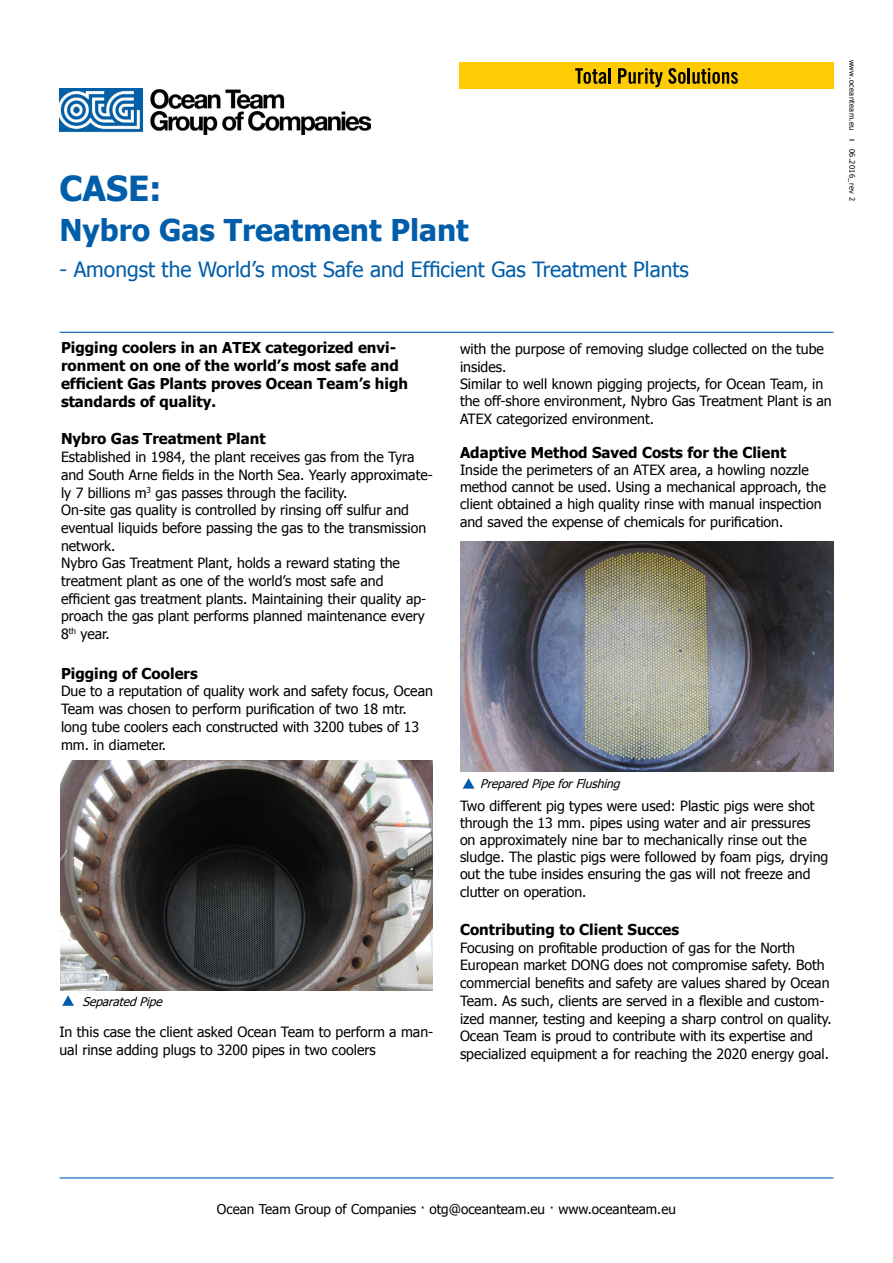
<style>
.page{position:relative;width:893px;height:1263px;background:#fff}
.page>*{position:absolute;margin:0;border:0;box-sizing:border-box;transform-origin:0 0}
.t1{font:700 34.5px "Tahoma";color:#005daa}
.t2{font:700 30px "Tahoma";color:#005daa}
.t3{font:21px "Tahoma";color:#005daa}
.t4{font:700 15px/18px "Tahoma";color:#000}
.t5{font:14.1px/17.7px "Tahoma";color:#000}
.t6{font:13.5px "Tahoma";color:#000}
.t7{font:italic 12px "Tahoma";color:#000}
.t8{font:7.5px "Tahoma";letter-spacing:.05em;color:#000}
.s1{font-family:"Franklin Gothic";font-weight:500}
</style>
<div class="page">
<hr style="left:60px;top:1177px;width:773px;height:1px;background:#005daa">
<img style="left:60px;top:88px;width:311px;height:46px">
<div style="left:459px;top:62px;width:374px;height:27px;background:#ffcb05"></div>
<svg style="left:575px;top:68px;width:31px;height:16px"></svg>
<hr style="left:608px;top:68px;width:3px;height:16px;background:#000">
<svg style="left:618px;top:68px;width:120px;height:19px"></svg>
<hr style="left:60px;top:332px;width:773px;height:1px;background:#005daa">
<svg style="left:463px;top:778px;width:11px;height:11px"></svg>
<img style="left:61px;top:760px;width:372px;height:230px">
<img style="left:460px;top:542px;width:373px;height:230px">
<svg style="left:62px;top:995px;width:12px;height:11px"></svg>
<h1 class="t1" style="left:60px;top:164px;width:104px">CASE:</h1>
<h2 class="t2" style="left:60px;top:209px;width:411px">Nybro Gas Treatment Plant</h2>
<h3 class="t3" style="left:60px;top:256px;width:631px">- Amongst the World’s most Safe and Efficient Gas Treatment Plants</h3>
<p class="t8" style="left:857px;top:60px;width:143px;rotate:90deg">www.oceanteam.eu <span class="s1">I</span> 06.2016_rev 2</p>
<p class="t4" style="left:61px;top:339px;width:349px">Pigging coolers in an ATEX categorized envi&shy;ronment on one of the world’s most safe and efficient Gas Plants proves Ocean Team’s high standards of quality.</p>
<p class="t4" style="left:61px;top:431px;width:206px">Nybro Gas Treatment Plant</p>
<p class="t5" style="left:61px;top:449px;width:373px">Established in 1984, the plant receives gas from the Tyra and South Arne fields in the North Sea. Yearly approximate&shy;ly 7 billions m<sup>3</sup> gas passes through the facility.<br>On-site gas quality is controlled by rinsing off sulfur and eventual liquids before passing the gas to the transmission network.<br>Nybro Gas Treatment Plant, holds a reward stating the treatment plant as one of the world’s most safe and efficient gas treatment plants. Maintaining their quality ap&shy;proach the gas plant performs planned maintenance every 8<sup>th</sup> year.</p>
<p class="t4" style="left:61px;top:665px;width:138px">Pigging of Coolers</p>
<p class="t5" style="left:61px;top:683px;width:373px">Due to a reputation of quality work and safety focus, Ocean Team was chosen to perform purification of two 18 mtr. long tube coolers each constructed with 3200 tubes of 13 mm. in diameter.</p>
<p class="t7" style="left:82px;top:994px;width:86px">SeparatedPipe</p>
<p class="t5" style="left:59px;top:1024px;width:375px">In this case the client asked Ocean Team to perform a man&shy;ual rinse adding plugs to 3200 pipes in two coolers</p>
<p class="t5" style="left:460px;top:341px;width:373px">with the purpose of removing sludge collected on the tube insides.<br>Similar to well known pigging projects, for Ocean Team, in the off-shore environment, Nybro Gas Treatment Plant is an ATEX categorized environment.</p>
<p class="t4" style="left:460px;top:444px;width:328px">Adaptive Method Saved Costs for the Client</p>
<p class="t5" style="left:460px;top:462px;width:368px;line-height:17.2px">Inside the perimeters of an ATEX area, a howling nozzle method cannot be used. Using a mechanical approach, the client obtained a high quality rinse with manual inspection and saved the expense of chemicals for purification.</p>
<p class="t7" style="left:480px;top:775px;width:145px">PreparedPipeforFlushing</p>
<p class="t5" style="left:460px;top:798px;width:370px;line-height:17.1px">Two different pig types were used: Plastic pigs were shot through the 13 mm. pipes using water and air pressures on approximately nine bar to mechanically rinse out the sludge. The plastic pigs were followed by foam pigs, drying out the tube insides ensuring the gas will not freeze and clutter on operation.</p>
<p class="t4" style="left:460px;top:921px;width:221px">Contributing to Client Succes</p>
<p class="t5" style="left:460px;top:939px;width:373px">Focusing on profitable production of gas for the North European market DONG does not compromise safety. Both commercial benefits and safety are values shared by Ocean Team. As such, clients are served in a flexible and custom&shy;ized manner, testing and keeping a sharp control on quality.<br>Ocean Team is proud to contribute with its expertise and specialized equipment a for reaching the 2020 energy goal.</p>
<p class="t6" style="left:217px;top:1200px;width:461px">Ocean Team Group of Companies · otg@oceanteam.eu · www.oceanteam.eu</p>
</div>
